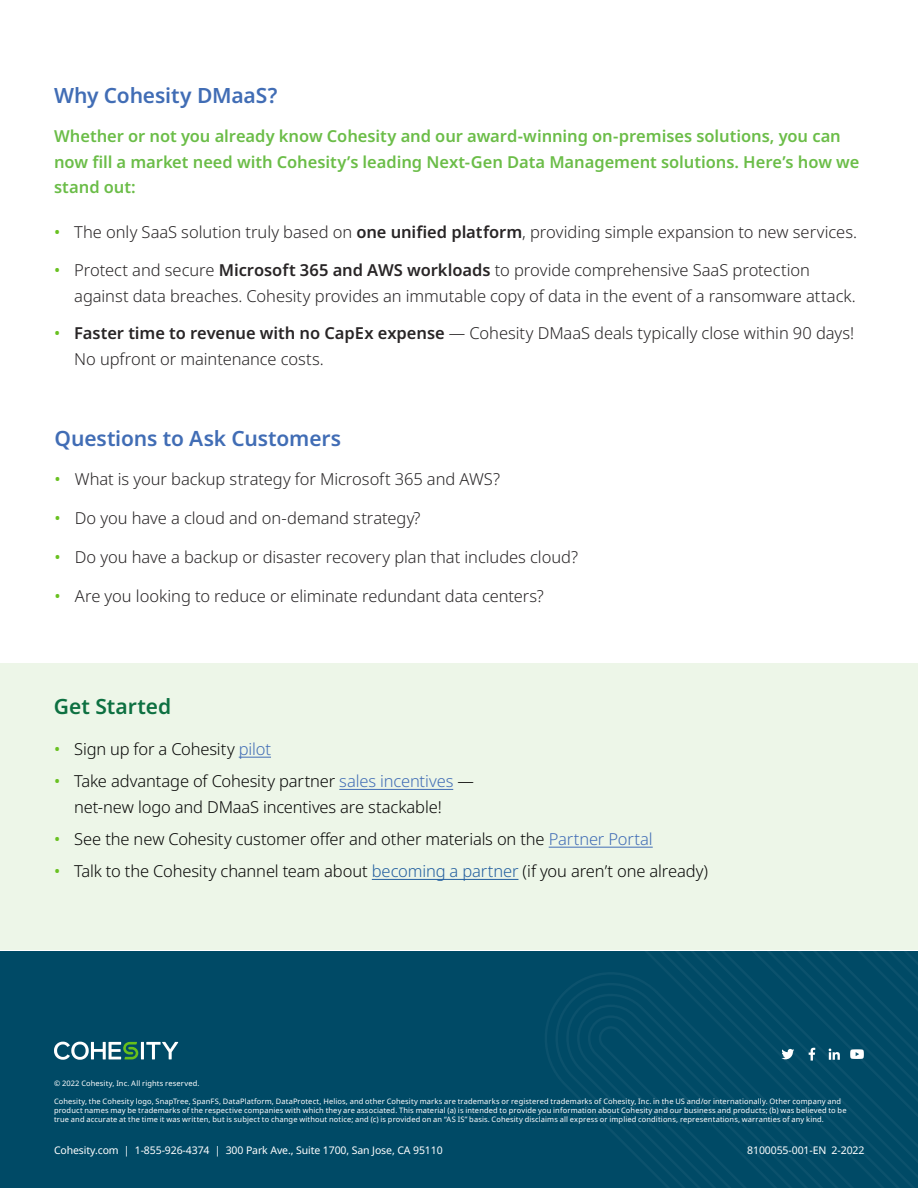
<style>
.page{position:relative;width:918px;height:1188px;background:#fff}
.page>*{position:absolute;margin:0;border:0;box-sizing:border-box;transform-origin:0 0}
.Intro_Text{font:600 21px "Noto Sans";letter-spacing:-.01em;color:#416db5}
.Title_1{font:600 21px "Noto Sans";color:#0d7041}
.t1{font:300 16.5px/25.5px "Noto Sans";letter-spacing:-.005em;color:#282526}
.t2{font:300 16.5px/25.5px "Noto Sans";letter-spacing:-.01em;color:#070706}
.Intro_Text-2{font:600 16.5px/25.5px "Noto Sans";letter-spacing:-.005em;color:#6bbd48}
.t3{font:10.5px "Noto Sans";letter-spacing:-.01em;color:#fff}
.t4{font:7.5px/9px "Noto Sans";letter-spacing:.015em;color:#fff}
.s1{font-weight:400;color:#69c121}
.s2{font-weight:600}
.s3{color:#416db5}
.s4{color:#235f9f}
</style>
<div class="page">
<div style="left:0;top:663px;width:918px;height:287px;background:#edf6e8"></div>
<hr style="left:239px;top:757px;width:32px;height:1px;background:#416db5">
<hr style="left:339px;top:789px;width:114px;height:1px;background:#416db5">
<hr style="left:549px;top:847px;width:104px;height:1px;background:#416db5">
<hr style="left:372px;top:879px;width:146px;height:1px;background:#235f9f">
<div style="left:0;top:952px;width:918px;height:236px;background:#004a66"></div>
<svg style="left:545px;top:973px;width:78px;height:170px"></svg>
<svg style="left:623px;top:951px;width:295px;height:237px"></svg>
<hr style="left:141px;top:1042px;width:3px;height:17px;background:#fff">
<svg style="left:146px;top:1042px;width:32px;height:17px"></svg>
<svg style="left:54px;top:1042px;width:84px;height:18px"></svg>
<svg style="left:751px;top:951px;width:167px;height:219px"></svg>
<p class="Intro_Text" style="left:54px;top:81px;width:225px">Why Cohesity DMaaS?</p>
<p class="Intro_Text-2" style="left:54px;top:124px;width:807px">Whether or not you already know Cohesity and our award-winning on-premises solutions, you can now fill a market need with Cohesity’s leading Next-Gen Data Management solutions. Here’s how we stand out:</p>
<p class="t1" style="left:54px;top:220px;width:805px"><span class="s1">•</span> The only SaaS solution truly based on <span class="s2">one unified platform</span>, providing simple expansion to new services.</p>
<p class="t1" style="left:74px;top:258px;width:783px;text-indent:-20px"><span class="s1">•</span> Protect and secure <span class="s2">Microsoft 365 and AWS workloads</span> to provide comprehensive SaaS protection against data breaches. Cohesity provides an immutable copy of data in the event of a ransomware attack.</p>
<p class="t1" style="left:74px;top:321px;width:781px;text-indent:-20px"><span class="s1">•</span> <span class="s2">Faster time to revenue with no CapEx expense</span> — Cohesity DMaaS deals typically close within 90 days!<br>No upfront or maintenance costs.</p>
<p class="Intro_Text" style="left:55px;top:423px;width:288px">Questions to Ask Customers</p>
<p class="t1" style="left:55px;top:466px;width:447px"><span class="s1">•</span> What is your backup strategy for Microsoft 365 and AWS?</p>
<p class="t1" style="left:55px;top:505px;width:368px"><span class="s1">•</span> Do you have a cloud and on-demand strategy?</p>
<p class="t1" style="left:55px;top:544px;width:525px"><span class="s1">•</span> Do you have a backup or disaster recovery plan that includes cloud?</p>
<p class="t1" style="left:55px;top:583px;width:491px"><span class="s1">•</span> Are you looking to reduce or eliminate redundant data centers?</p>
<p class="Title_1" style="left:54px;top:691px;width:119px">Get Started</p>
<p class="t2" style="left:54px;top:737px;width:219px"><span class="s1">•</span> Sign up for a Cohesity <span class="s3">pilot</span></p>
<p class="t2" style="left:74px;top:769px;width:401px;text-indent:-20px"><span class="s1">•</span> Take advantage of Cohesity partner <span class="s3">sales incentives</span> — net-new logo and DMaaS incentives are stackable!</p>
<p class="t2" style="left:54px;top:827px;width:600px"><span class="s1">•</span> See the new Cohesity customer offer and other materials on the <span class="s3">Partner Portal</span></p>
<p class="t2" style="left:54px;top:859px;width:655px"><span class="s1">•</span> Talk to the Cohesity channel team about <span class="s4">becoming a partner</span> (if you aren’t one already)</p>
<p class="t4" style="left:54px;top:1079px;width:147px">© 2022 Cohesity, Inc. All rights reserved.</p>
<p class="t4" style="left:54px;top:1097px;width:794px">Cohesity, the Cohesity logo, SnapTree, SpanFS, DataPlatform, DataProtect, Helios, and other Cohesity marks are trademarks or registered trademarks of Cohesity, Inc. in the US and/or internationally. Other company and product names may be trademarks of the respective companies with which they are associated. This material (a) is intended to provide you information about Cohesity and our business and products; (b) was believed to be true and accurate at the time it was written, but is subject to change without notice; and (c) is provided on an “AS IS” basis. Cohesity disclaims all express or implied conditions, representations, warranties of any kind.</p>
<p class="t3" style="left:747px;top:1143px;width:119px">8100055-001-EN 2-2022</p>
<p class="t3" style="left:54px;top:1143px;width:390px">Cohesity.com | 1-855-926-4374 | 300 Park Ave., Suite 1700, San Jose, CA 95110</p>
</div>
